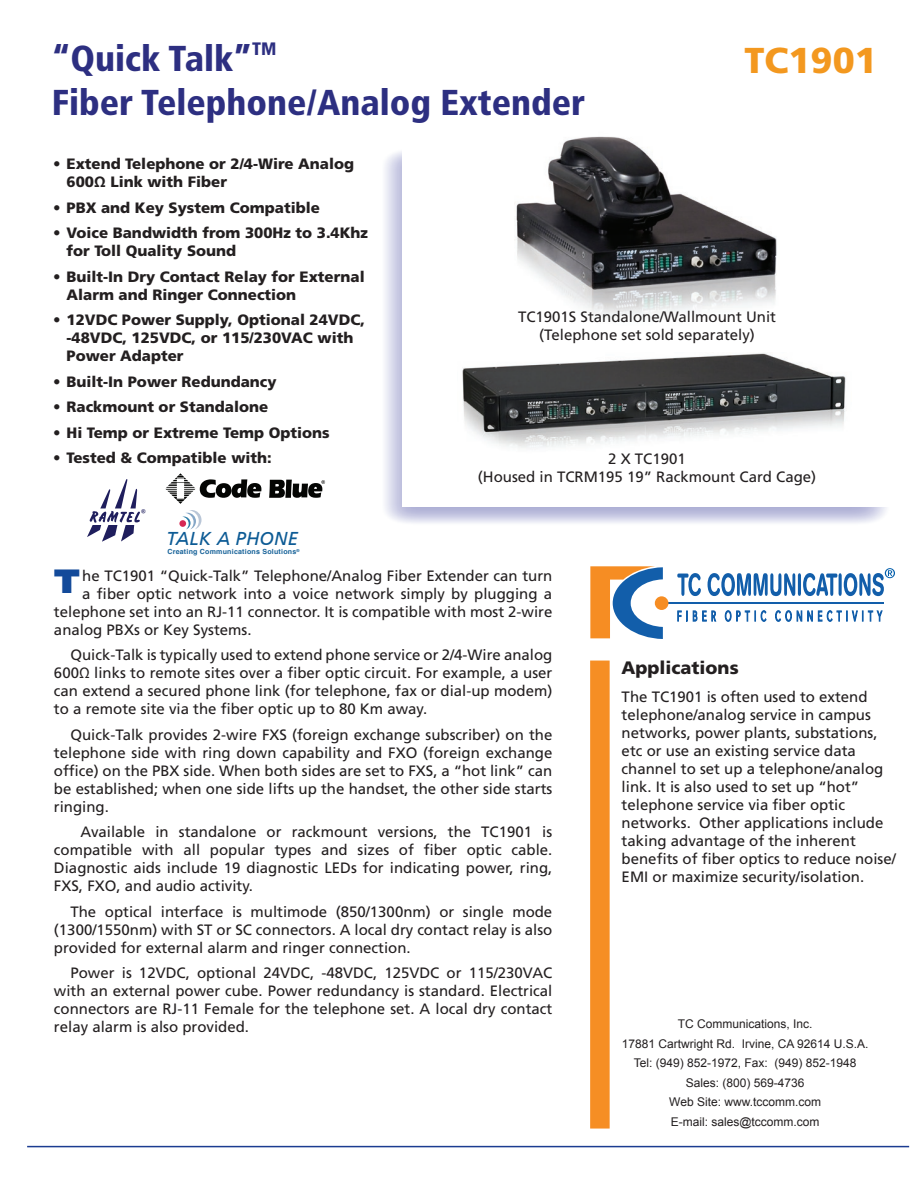
<style>
.page{position:relative;width:918px;height:1188px;background:#fff}
.page>*{position:absolute;margin:0;border:0;box-sizing:border-box;transform-origin:0 0}
.t1{font:900 condensed 36px "Frutiger LT Std";color:#2d2f81}
.t2{font:900 36px "Frutiger LT Std";color:#f3981f}
.t3{font:900 33.6px "Frutiger LT Std";color:#134a9a}
.t4{font:italic 18.6px "Articulate";letter-spacing:.005em;color:#0d5b95}
.t5{font:900 18px "Frutiger LT Std";color:#231f20}
.t6{font:900 condensed 18px "Frutiger LT Std";color:#2d2f81}
.t7{font:15px/18px "Frutiger LT Std";color:#231f20;text-align:justify}
.t8{font:900 15px/18px "Frutiger LT Std";color:#231f20}
.t9{font:12px/19.5px "Arial";color:#231f20;text-align:center}
.t10{font:700 7.05px "Switzerland";letter-spacing:.03em;color:#156198}
.t11{font:800 condensed 5.55px "Abadi";color:#1f1e5d}
</style>
<div class="page">
<div style="left:590px;top:661px;width:20px;height:468px;background:#f68e24"></div>
<hr style="left:27px;top:1146px;width:882px;height:1px;background:#1b3c91">
<svg style="left:677px;top:610px;width:40px;height:12px"></svg>
<svg style="left:724px;top:610px;width:43px;height:12px"></svg>
<svg style="left:775px;top:610px;width:108px;height:12px"></svg>
<hr style="left:661px;top:602px;width:222px;height:1px;background:#125eaa">
<svg style="left:677px;top:573px;width:24px;height:23px"></svg>
<div style="left:656px;top:597px;width:11px;height:12px;background:#f68d23;border-radius:50%"></div>
<div style="left:655px;top:596px;width:13px;height:14px;border:2px solid #f68d23;border-radius:50%"></div>
<svg style="left:590px;top:566px;width:73px;height:73px"></svg>
<svg style="left:708px;top:568px;width:187px;height:28px"></svg>
<svg style="left:165px;top:473px;width:160px;height:31px"></svg>
<svg style="left:87px;top:479px;width:53px;height:63px"></svg>
<svg style="left:179px;top:520px;width:7px;height:7px"></svg>
<svg style="left:182px;top:510px;width:20px;height:19px"></svg>
<img style="left:516px;top:136px;width:261px;height:181px">
<img style="left:462px;top:353px;width:384px;height:95px">
<h1 class="t1" style="left:52px;top:37px;width:202px">“Quick Talk”</h1>
<p class="t6" style="left:252px;top:38px;width:26px">TM</p>
<h1 class="t1" style="left:52px;top:80px;width:535px">Fiber Telephone/Analog Extender</h1>
<h1 class="t2" style="left:745px;top:38px;width:134px">TC1901</h1>
<p class="t8" style="left:67px;top:155px;width:289px;text-indent:-14px">• Extend Telephone or 2/4-Wire Analog<br>600Ω Link with Fiber</p>
<p class="t8" style="left:53px;top:199px;width:268px">• PBX and Key System Compatible</p>
<p class="t8" style="left:67px;top:224px;width:303px;text-indent:-14px">• Voice Bandwidth from 300Hz to 3.4Khz for Toll Quality Sound</p>
<p class="t8" style="left:67px;top:268px;width:300px;text-indent:-14px">• Built-In Dry Contact Relay for External<br>Alarm and Ringer Connection</p>
<p class="t8" style="left:67px;top:311px;width:300px;text-indent:-14px">• 12VDC Power Supply, Optional 24VDC, -48VDC, 125VDC, or 115/230VAC with<br>Power Adapter</p>
<p class="t8" style="left:53px;top:373px;width:225px">• Built-In Power Redundancy</p>
<p class="t8" style="left:53px;top:398px;width:217px">• Rackmount or Standalone</p>
<p class="t8" style="left:53px;top:424px;width:278px">• Hi Temp or Extreme Temp Options</p>
<p class="t8" style="left:53px;top:449px;width:220px">• Tested &amp; Compatible with:</p>
<p class="t11" style="left:142px;top:508px;width:6px">®</p>
<p class="t4" style="left:167px;top:528px;width:133px">TALK A PHONE</p>
<p class="t10" style="left:167px;top:547px;width:134px">Creating Communications Solutions<sup>®</sup></p>
<p class="t7" style="left:518px;top:308px;width:260px;text-align:center">TC1901S Standalone/Wallmount Unit (Telephone set sold separately)</p>
<p class="t7" style="left:478px;top:450px;width:340px;text-align:center">2 X TC1901<br>(Housed in TCRM195 19” Rackmount Card Cage)</p>
<p class="t7" style="left:82px;top:566px;width:472px">he TC1901 “Quick-Talk” Telephone/Analog Fiber Extender can turn</p>
<p class="t7" style="left:82px;top:584px;width:472px">a fiber optic network into a voice network simply by plugging a</p>
<p class="t7" style="left:54px;top:602px;width:500px">telephone set into an RJ-11 connector. It is compatible with most 2-wire</p>
<p class="t7" style="left:54px;top:620px;width:199px">analog PBXs or Key Systems.</p>
<p class="t7" style="left:54px;top:646px;width:500px;text-indent:16px">Quick-Talk is typically used to extend phone service or 2/4-Wire analog 600Ω links to remote sites over a fiber optic circuit. For example, a user can extend a secured phone link (for telephone, fax or dial-up modem) to a remote site via the fiber optic up to 80 Km away.</p>
<p class="t7" style="left:54px;top:725px;width:500px;text-indent:16px">Quick-Talk provides 2-wire FXS (foreign exchange subscriber) on the telephone side with ring down capability and FXO (foreign exchange office) on the PBX side. When both sides are set to FXS, a “hot link” can be established; when one side lifts up the handset, the other side starts ringing.</p>
<p class="t7" style="left:54px;top:823px;width:500px;text-indent:27px">Available in standalone or rackmount versions, the TC1901 is compatible with all popular types and sizes of fiber optic cable.<br>Diagnostic aids include 19 diagnostic LEDs for indicating power, ring, FXS, FXO, and audio activity.</p>
<p class="t7" style="left:54px;top:902px;width:500px;text-indent:16px">The optical interface is multimode (850/1300nm) or single mode (1300/1550nm) with ST or SC connectors. A local dry contact relay is also provided for external alarm and ringer connection.</p>
<p class="t7" style="left:54px;top:964px;width:500px;text-indent:16px">Power is 12VDC, optional 24VDC, -48VDC, 125VDC or 115/230VAC with an external power cube. Power redundancy is standard. Electrical connectors are RJ-11 Female for the telephone set. A local dry contact relay alarm is also provided.</p>
<h2 class="t3" style="left:54px;top:560px;width:27px">T</h2>
<p class="t5" style="left:622px;top:657px;width:119px">Applications</p>
<p class="t7" style="left:622px;top:687px;width:276px;text-align:left">The TC1901 is often used to extend telephone/analog service in campus networks, power plants, substations, etc or use an existing service data channel to set up a telephone/analog link. It is also used to set up “hot” telephone service via fiber optic networks. Other applications include taking advantage of the inherent benefits of fiber optics to reduce noise/ EMI or maximize security/isolation.</p>
<p class="t9" style="left:622px;top:1014px;width:248px">TC Communications, Inc.<br>17881 Cartwright Rd. Irvine, CA 92614 U.S.A.<br>Tel: (949) 852-1972, Fax: (949) 852-1948<br>Sales: (800) 569-4736<br>Web Site: www.tccomm.com<br>E-mail: sales@tccomm.com</p>
</div>
